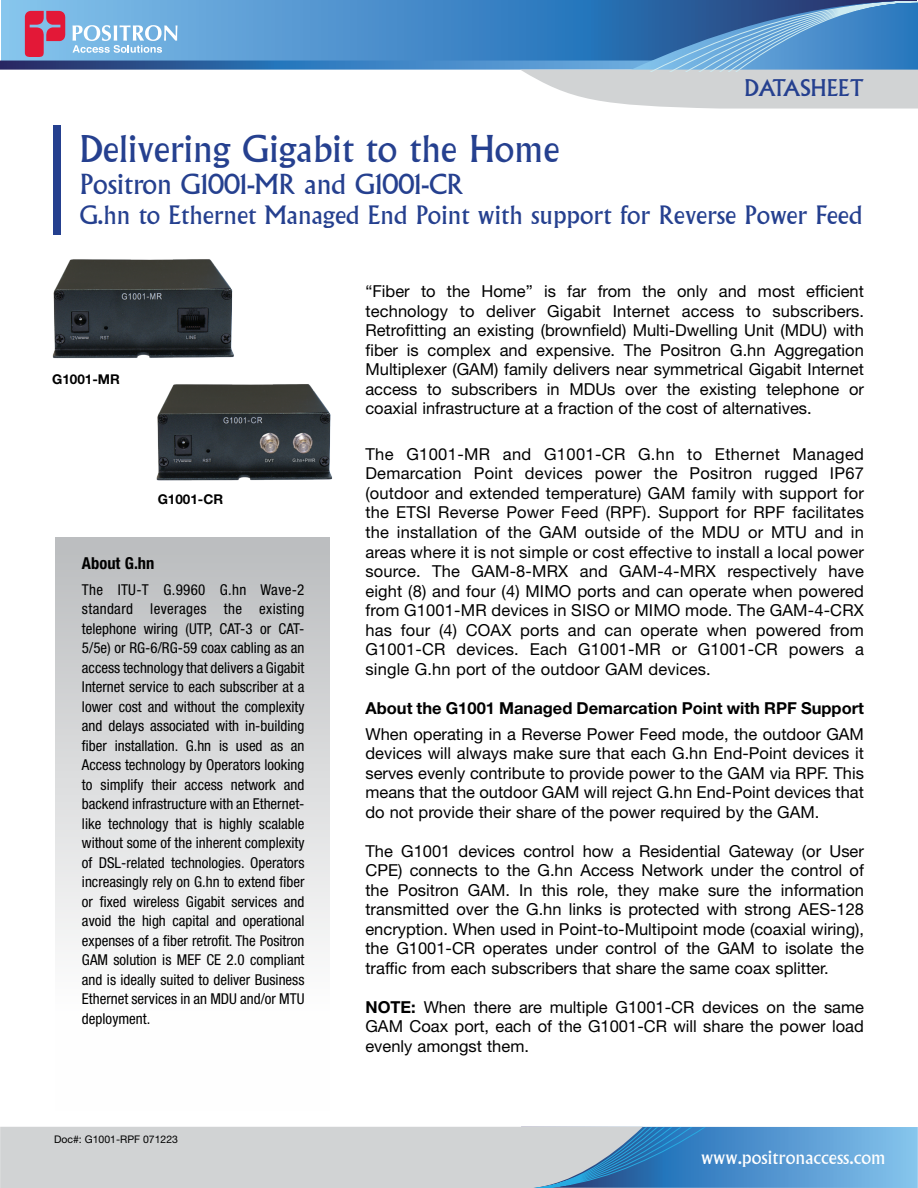
<style>
.page{position:relative;width:918px;height:1188px;background:#fff}
.page>*{position:absolute;margin:0;border:0;box-sizing:border-box;transform-origin:0 0}
.t1{font:36px "Albertus";color:#25408f}
.t2{font:27px "Albertus";color:#25408f}
.t3{font:24.75px "Albertus";color:#25408f}
.t4{font:22.5px "Albertus";color:#25408f}
.t5{font:18px "Albertus";color:#fff}
.t6{font:16.5px/19.5px "Helvetica Neue LT Std";color:#000;text-align:justify}
.t7{font:700 16.5px "Helvetica Neue LT Std";color:#000}
.t8{font:700 condensed 16.5px "Helvetica Neue LT Std";color:#000}
.t9{font:condensed 15px/19.5px "Helvetica Neue LT Std";color:#000;text-align:justify}
.t10{font:700 13.5px "Helvetica Neue LT Std";color:#000}
.t11{font:10.5px "Helvetica Neue LT Std";color:#000}
.s1{font-weight:700}
</style>
<div class="page">
<svg style="left:1px;top:0;width:916px;height:2px;background:#4981ba"></svg>
<svg style="left:0;top:2px;width:918px;height:107px"></svg>
<div style="left:521px;top:1127px;width:397px;height:61px;background:#80bfe9"></div>
<svg style="left:0;top:1127px;width:883px;height:61px;background:#a5bdd0"></svg>
<div style="left:55px;top:538px;width:275px;height:573px;background:linear-gradient(to bottom,#bcbec0,#fff)"></div>
<div style="left:54px;top:125px;width:7px;height:110px;background:#25408f"></div>
<img style="left:156px;top:384px;width:176px;height:97px">
<img style="left:52px;top:259px;width:182px;height:100px">
<h3 class="t4" style="left:745px;top:75px;width:121px">DATASHEET</h3>
<h1 class="t1" style="left:80px;top:127px;width:481px">Delivering Gigabit to the Home</h1>
<h2 class="t2" style="left:80px;top:168px;width:385px">Positron G1001-MR and G1001-CR</h2>
<h3 class="t3" style="left:80px;top:200px;width:784px">G.hn to Ethernet Managed End Point with support for Reverse Power Feed</h3>
<p class="t10" style="left:52px;top:371px;width:69px">G1001-MR</p>
<p class="t10" style="left:158px;top:491px;width:67px">G1001-CR</p>
<p class="t8" style="left:82px;top:553px;width:74px">About G.hn</p>
<p class="t9" style="left:82px;top:580px;width:224px">The ITU-T G.9960 G.hn Wave-2 standard leverages the existing telephone wiring (UTP, CAT-3 or CAT-5/5e) or RG-6/RG-59 coax cabling as an access technology that delivers a Gigabit Internet service to each subscriber at a lower cost and without the complexity and delays associated with in-building fiber installation. G.hn is used as an Access technology by Operators looking to simplify their access network and backend infrastructure with an Ethernet&shy;like technology that is highly scalable without some of the inherent complexity of DSL-related technologies. Operators increasingly rely on G.hn to extend fiber or fixed wireless Gigabit services and avoid the high capital and operational expenses of a fiber retrofit. The Positron GAM solution is MEF CE 2.0 compliant and is ideally suited to deliver Business Ethernet services in an MDU and/or MTU deployment.</p>
<p class="t11" style="left:54px;top:1133px;width:126px">Doc#: G1001-RPF 071223</p>
<p class="t6" style="left:365px;top:281px;width:500px">“Fiber to the Home” is far from the only and most efficient technology to deliver Gigabit Internet access to subscribers.<br>Retrofitting an existing (brownfield) Multi-Dwelling Unit (MDU) with fiber is complex and expensive. The Positron G.hn Aggregation Multiplexer (GAM) family delivers near symmetrical Gigabit Internet access to subscribers in MDUs over the existing telephone or coaxial infrastructure at a fraction of the cost of alternatives.</p>
<p class="t6" style="left:365px;top:444px;width:500px">The G1001-MR and G1001-CR G.hn to Ethernet Managed Demarcation Point devices power the Positron rugged IP67 (outdoor and extended temperature) GAM family with support for the ETSI Reverse Power Feed (RPF). Support for RPF facilitates the installation of the GAM outside of the MDU or MTU and in areas where it is not simple or cost effective to install a local power source. The GAM-8-MRX and GAM-4-MRX respectively have eight (8) and four (4) MIMO ports and can operate when powered from G1001-MR devices in SISO or MIMO mode. The GAM-4-CRX has four (4) COAX ports and can operate when powered from G1001-CR devices. Each G1001-MR or G1001-CR powers a single G.hn port of the outdoor GAM devices.</p>
<p class="t7" style="left:365px;top:697px;width:500px">About the G1001 Managed Demarcation Point with RPF Support</p>
<p class="t6" style="left:365px;top:724px;width:500px">When operating in a Reverse Power Feed mode, the outdoor GAM devices will always make sure that each G.hn End-Point devices it serves evenly contribute to provide power to the GAM via RPF. This means that the outdoor GAM will reject G.hn End-Point devices that do not provide their share of the power required by the GAM.</p>
<p class="t6" style="left:365px;top:841px;width:500px">The G1001 devices control how a Residential Gateway (or User CPE) connects to the G.hn Access Network under the control of the Positron GAM. In this role, they make sure the information transmitted over the G.hn links is protected with strong AES-128 encryption. When used in Point-to-Multipoint mode (coaxial wiring), the G1001-CR operates under control of the GAM to isolate the traffic from each subscribers that share the same coax splitter.</p>
<p class="t6" style="left:365px;top:997px;width:500px"><span class="s1">NOTE:</span> When there are multiple G1001-CR devices on the same GAM Coax port, each of the G1001-CR will share the power load evenly amongst them.</p>
<p class="t5" style="left:701px;top:1147px;width:186px">www.positronaccess.com</p>
</div>
